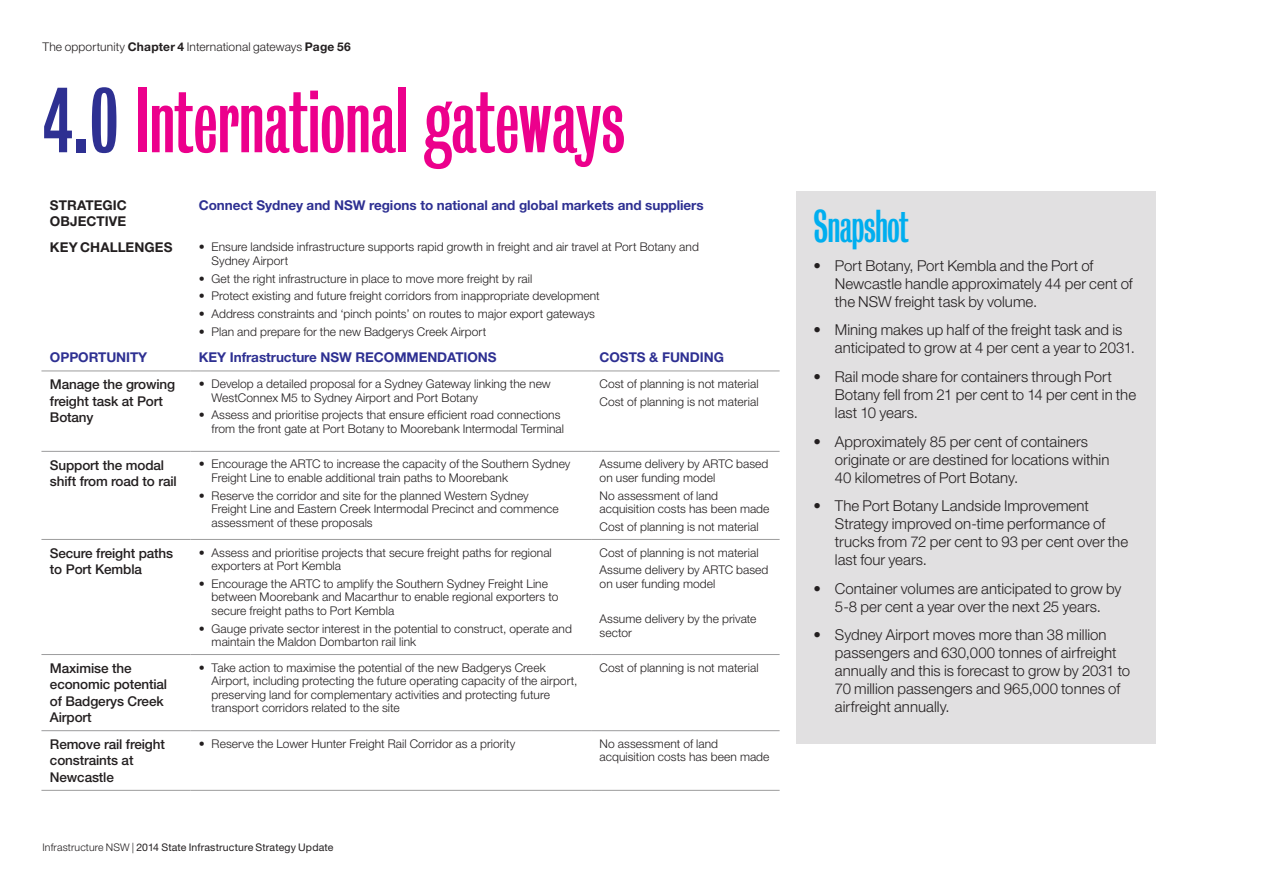
<style>
.page{position:relative;width:1263px;height:893px;background:#fff}
.page>*{position:absolute;margin:0;border:0;box-sizing:border-box;transform-origin:0 0}
.t1{font:84px "Bureau Grotesque One Three";color:#ec008c}
.t2{font:42px "Bureau Grotesque One Three";letter-spacing:-.015em;color:#00aeef}
.t3{font:300 15px/18px "Helvetica Neue LT Std";color:#231f20}
.t4{font:500 13.5px/16.5px "Helvetica Neue LT Std";letter-spacing:-.01em;color:#231f20}
.t5{font:700 13.5px "Helvetica Neue LT Std";letter-spacing:-.005em;color:#2e3092}
.t6{font:700 13.5px/16.2px "Helvetica Neue LT Std";letter-spacing:.005em;color:#231f20}
.t7{font:300 12px/13.5px "Helvetica Neue LT Std";letter-spacing:.005em;color:#231f20}
.t8{font:10.5px "Helvetica Neue LT Std";letter-spacing:.015em;color:#231f20}
.s1{font-weight:700}
.s2{color:#2e3092}
.s3{font-weight:300}
</style>
<div class="page">
<hr style="left:41px;top:371px;width:149px;height:1px;background:#9c9c9d">
<hr style="left:190px;top:371px;width:401px;height:1px;background:#9c9c9d">
<hr style="left:591px;top:371px;width:189px;height:1px;background:#9c9c9d">
<hr style="left:41px;top:451px;width:149px;height:1px;background:#9c9c9d">
<hr style="left:190px;top:451px;width:401px;height:1px;background:#9c9c9d">
<hr style="left:591px;top:451px;width:189px;height:1px;background:#9c9c9d">
<hr style="left:41px;top:539px;width:149px;height:1px;background:#9c9c9d">
<hr style="left:190px;top:539px;width:401px;height:1px;background:#9c9c9d">
<hr style="left:591px;top:539px;width:189px;height:1px;background:#9c9c9d">
<hr style="left:41px;top:654px;width:149px;height:1px;background:#9c9c9d">
<hr style="left:190px;top:654px;width:401px;height:1px;background:#9c9c9d">
<hr style="left:591px;top:654px;width:189px;height:1px;background:#9c9c9d">
<hr style="left:41px;top:730px;width:149px;height:1px;background:#9c9c9d">
<hr style="left:190px;top:730px;width:401px;height:1px;background:#9c9c9d">
<hr style="left:591px;top:730px;width:189px;height:1px;background:#9c9c9d">
<hr style="left:41px;top:790px;width:149px;height:1px;background:#9c9c9d">
<hr style="left:190px;top:790px;width:401px;height:1px;background:#9c9c9d">
<hr style="left:591px;top:790px;width:189px;height:1px;background:#9c9c9d">
<div style="left:797px;top:191px;width:359px;height:553px;background:#e1e0e1"></div>
<p class="t7" style="left:43px;top:40px;width:310px">The opportunity <span class="s1">Chapter 4</span> International gateways <span class="s1">Page 56</span></p>
<h1 class="t1" style="left:43px;top:74px;width:584px"><span class="s2">4.0</span> International gateways</h1>
<p class="t6" style="left:50px;top:196px;width:78px">STRATEGIC<br>OBJECTIVE</p>
<p class="t5" style="left:199px;top:196px;width:506px">Connect Sydney and NSW regions to national and global markets and suppliers</p>
<p class="t6" style="left:50px;top:239px;width:124px">KEY CHALLENGES</p>
<p class="t7" style="left:212px;top:240px;width:489px;text-indent:-13px">• Ensure landside infrastructure supports rapid growth in freight and air travel at Port Botany and<br>Sydney Airport</p>
<p class="t7" style="left:199px;top:271px;width:335px">• Get the right infrastructure in place to move more freight by rail</p>
<p class="t7" style="left:199px;top:289px;width:402px">• Protect existing and future freight corridors from inappropriate development</p>
<p class="t7" style="left:199px;top:307px;width:398px">• Address constraints and ‘pinch points’ on routes to major export gateways</p>
<p class="t7" style="left:199px;top:324px;width:289px">• Plan and prepare for the new Badgerys Creek Airport</p>
<p class="t5" style="left:50px;top:349px;width:99px">OPPORTUNITY</p>
<p class="t5" style="left:199px;top:349px;width:299px">KEY Infrastructure NSW RECOMMENDATIONS</p>
<p class="t5" style="left:600px;top:349px;width:126px">COSTS &amp; FUNDING</p>
<p class="t4" style="left:50px;top:376px;width:127px">Manage the growing freight task at Port<br>Botany</p>
<p class="t7" style="left:212px;top:377px;width:341px;text-indent:-13px">• Develop a detailed proposal for a Sydney Gateway linking the new<br>WestConnex M5 to Sydney Airport and Port Botany</p>
<p class="t7" style="left:600px;top:375px;width:160px;line-height:17.7px">Cost of planning is not material<br>Cost of planning is not material</p>
<p class="t7" style="left:212px;top:408px;width:354px;text-indent:-13px">• Assess and prioritise projects that ensure efficient road connections from the front gate at Port Botany to Moorebank Intermodal Terminal</p>
<p class="t4" style="left:50px;top:456px;width:128px">Support the modal shift from road to rail</p>
<p class="t7" style="left:212px;top:457px;width:360px;text-indent:-13px">• Encourage the ARTC to increase the capacity of the Southern Sydney<br>Freight Line to enable additional train paths to Moorebank</p>
<p class="t7" style="left:212px;top:488px;width:349px;text-indent:-13px">• Reserve the corridor and site for the planned Western Sydney<br>Freight Line and Eastern Creek Intermodal Precinct and commence assessment of these proposals</p>
<p class="t4" style="left:50px;top:544px;width:125px">Secure freight paths to Port Kembla</p>
<p class="t7" style="left:212px;top:545px;width:342px;text-indent:-13px">• Assess and prioritise projects that secure freight paths for regional exporters at Port Kembla</p>
<p class="t7" style="left:212px;top:576px;width:348px;text-indent:-13px">• Encourage the ARTC to amplify the Southern Sydney Freight Line between Moorebank and Macarthur to enable regional exporters to secure freight paths to Port Kembla</p>
<p class="t7" style="left:212px;top:621px;width:362px;text-indent:-13px">• Gauge private sector interest in the potential to construct, operate and maintain the Maldon Dombarton rail link</p>
<p class="t7" style="left:600px;top:457px;width:170px">Assume delivery by ARTC based on user funding model</p>
<p class="t7" style="left:600px;top:488px;width:171px">No assessment of land acquisition costs has been made</p>
<p class="t7" style="left:600px;top:520px;width:160px">Cost of planning is not material</p>
<p class="t7" style="left:600px;top:543px;width:170px;line-height:17.7px">Cost of planning is not material<br>Assume delivery by ARTC based</p>
<p class="t7" style="left:600px;top:576px;width:117px">on user funding model</p>
<p class="t7" style="left:600px;top:612px;width:158px">Assume delivery by the private sector</p>
<p class="t4" style="left:50px;top:659px;width:119px">Maximise the economic potential of Badgerys Creek<br>Airport</p>
<p class="t7" style="left:212px;top:660px;width:367px;text-indent:-13px">• Take action to maximise the potential of the new Badgerys Creek Airport, including protecting the future operating capacity of the airport, preserving land for complementary activities and protecting future transport corridors related to the site</p>
<p class="t7" style="left:600px;top:660px;width:160px">Cost of planning is not material</p>
<p class="t4" style="left:50px;top:736px;width:116px">Remove rail freight constraints at<br>Newcastle</p>
<p class="t7" style="left:199px;top:736px;width:318px">• Reserve the Lower Hunter Freight Rail Corridor as a priority</p>
<p class="t7" style="left:600px;top:736px;width:171px">No assessment of land acquisition costs has been made</p>
<p class="t8" style="left:43px;top:841px;width:292px"><span class="s3">Infrastructure NSW |</span> 2014 State Infrastructure Strategy Update</p>
<h2 class="t2" style="left:814px;top:203px;width:97px">Snapshot</h2>
<p class="t3" style="left:835px;top:256px;width:299px;text-indent:-21px">• Port Botany, Port Kembla and the Port of<br>Newcastle handle approximately 44 per cent of the NSW freight task by volume.</p>
<p class="t3" style="left:835px;top:321px;width:302px;text-indent:-21px">• Mining makes up half of the freight task and is anticipated to grow at 4 per cent a year to 2031.</p>
<p class="t3" style="left:835px;top:367px;width:303px;text-indent:-21px">• Rail mode share for containers through Port<br>Botany fell from 21 per cent to 14 per cent in the last 10 years.</p>
<p class="t3" style="left:835px;top:432px;width:276px;text-indent:-21px">• Approximately 85 per cent of containers originate or are destined for locations within<br>40 kilometres of Port Botany.</p>
<p class="t3" style="left:835px;top:496px;width:295px;text-indent:-21px">• The Port Botany Landside Improvement Strategy improved on-time performance of trucks from 72 per cent to 93 per cent over the last four years.</p>
<p class="t3" style="left:814px;top:579px;width:309px;text-align:center">• Container volumes are anticipated to grow by<br>5-8 per cent a year over the next 25 years.</p>
<p class="t3" style="left:835px;top:626px;width:297px;text-indent:-21px">• Sydney Airport moves more than 38 million passengers and 630,000 tonnes of airfreight annually and this is forecast to grow by 2031 to 70 million passengers and 965,000 tonnes of airfreight annually.</p>
</div>
